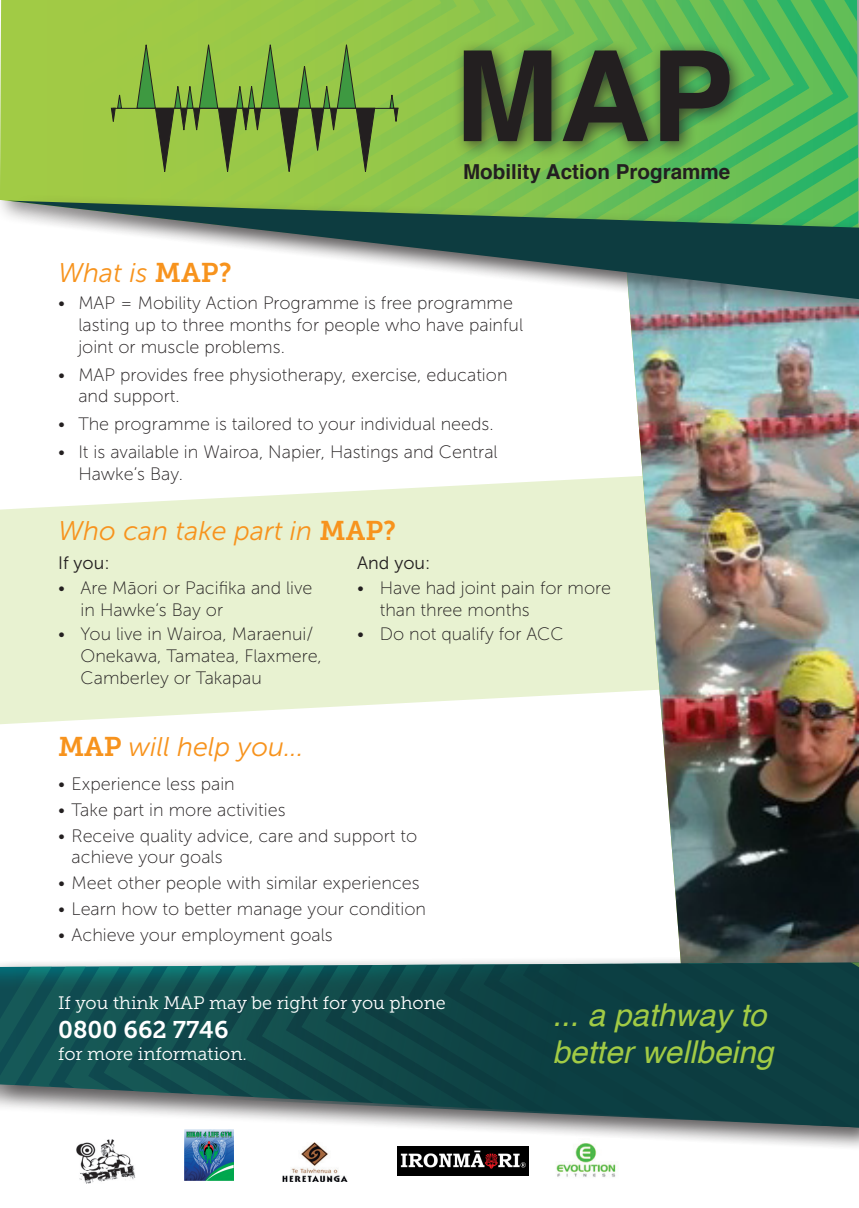
<style>
.page{position:relative;width:859px;height:1208px;background:#fff}
.page>*{position:absolute;margin:0;border:0;box-sizing:border-box;transform-origin:0 0}
.t1{font:700 125.9px "Helvetica";color:#231f20}
.t2{font:italic 31.5px/37.8px "Helvetica";color:#a2cb45}
.t3{font:italic 27px "Museo Sans 300";color:#f7931d}
.t4{font:24px "Museo Slab 700";color:#fff}
.t5{font:700 20.6px "Helvetica";color:#231f20}
.t6{font:18px/21.6px "Museo Sans 100";color:#231f20}
.t7{font:18px "Museo Slab 300";color:#fff}
.t8{font:18px "Museo Sans 300";color:#231f20}
.s1{font-family:"Museo Slab 700";font-style:normal}
</style>
<div class="page">
<svg style="left:0;top:476px;width:627px;height:249px;background:#ebf3d7"></svg>
<svg style="left:770px;top:0;width:89px;height:193px;background:#4db95e"></svg>
<img style="left:627px;top:322px;width:232px;height:632px">
<svg style="left:0;top:0;width:770px;height:213px;background:#7bc251"></svg>
<div style="left:0;top:954px;width:859px;height:197px;background:#231f20;opacity:.5"></div>
<svg style="left:0;top:962px;width:615px;height:165px;background:#306061"></svg>
<div style="left:615px;top:962px;width:244px;height:165px;background:#0d3f42"></div>
<div style="left:6px;top:193px;width:853px;height:129px;background:#231f20;opacity:.5"></div>
<svg style="left:7px;top:201px;width:852px;height:98px"></svg>
<div style="left:453px;top:39px;width:294px;height:120px;background:#231f20;opacity:.75"></div>
<svg style="left:0;top:0;width:443px;height:172px;background:#90bd45"></svg>
<img style="left:397px;top:1146px;width:132px;height:29px">
<img style="left:77px;top:1139px;width:58px;height:44px">
<img style="left:283px;top:1142px;width:65px;height:39px">
<img style="left:551px;top:1138px;width:69px;height:39px">
<img style="left:185px;top:1129px;width:48px;height:51px">
<h1 class="t1" style="left:454px;top:-5px;width:281px">MAP</h1>
<p class="t5" style="left:463px;top:155px;width:269px">Mobility Action Programme</p>
<h3 class="t3" style="left:58px;top:258px;width:175px">What is <span class="s1">MAP?</span></h3>
<p class="t6" style="left:78px;top:293px;width:446px;text-indent:-20px">• MAP = Mobility Action Programme is free programme lasting up to three months for people who have painful joint or muscle problems.</p>
<p class="t6" style="left:78px;top:364px;width:431px;text-indent:-20px">• MAP provides free physiotherapy, exercise, education and support.</p>
<p class="t6" style="left:58px;top:413px;width:437px">• The programme is tailored to your individual needs.</p>
<p class="t6" style="left:78px;top:441px;width:421px;text-indent:-20px">• It is available in Wairoa, Napier, Hastings and Central<br>Hawke’s Bay.</p>
<h3 class="t3" style="left:58px;top:516px;width:340px">Who can take part in <span class="s1">MAP?</span></h3>
<p class="t8" style="left:58px;top:553px;width:53px">If you:</p>
<p class="t6" style="left:81px;top:577px;width:233px;text-indent:-22px">• Are Māori or Pacifika and live in Hawke’s Bay or</p>
<p class="t6" style="left:81px;top:623px;width:243px;text-indent:-22px">• You live in Wairoa, Maraenui/<br>Onekawa, Tamatea, Flaxmere,<br>Camberley or Takapau</p>
<p class="t8" style="left:357px;top:553px;width:75px">And you:</p>
<p class="t6" style="left:380px;top:577px;width:233px;text-indent:-22px">• Have had joint pain for more than three months</p>
<p class="t6" style="left:357px;top:623px;width:208px">• Do not qualify for ACC</p>
<h3 class="t3" style="left:58px;top:732px;width:247px"><span class="s1">MAP</span> will help you...</h3>
<p class="t6" style="left:58px;top:773px;width:178px">• Experience less pain</p>
<p class="t6" style="left:58px;top:799px;width:229px">• Take part in more activities</p>
<p class="t6" style="left:72px;top:825px;width:347px;text-indent:-13px">• Receive quality advice, care and support to achieve your goals</p>
<p class="t6" style="left:58px;top:872px;width:363px">• Meet other people with similar experiences</p>
<p class="t6" style="left:58px;top:898px;width:369px">• Learn how to better manage your condition</p>
<p class="t6" style="left:58px;top:924px;width:276px">• Achieve your employment goals</p>
<p class="t7" style="left:58px;top:993px;width:389px">If you think MAP may be right for you phone</p>
<h3 class="t4" style="left:58px;top:1016px;width:172px">0800 662 7746</h3>
<p class="t7" style="left:58px;top:1043px;width:190px">for more information.</p>
<h2 class="t2" style="left:552px;top:996px;width:222px">... a pathway to better wellbeing</h2>
</div>
